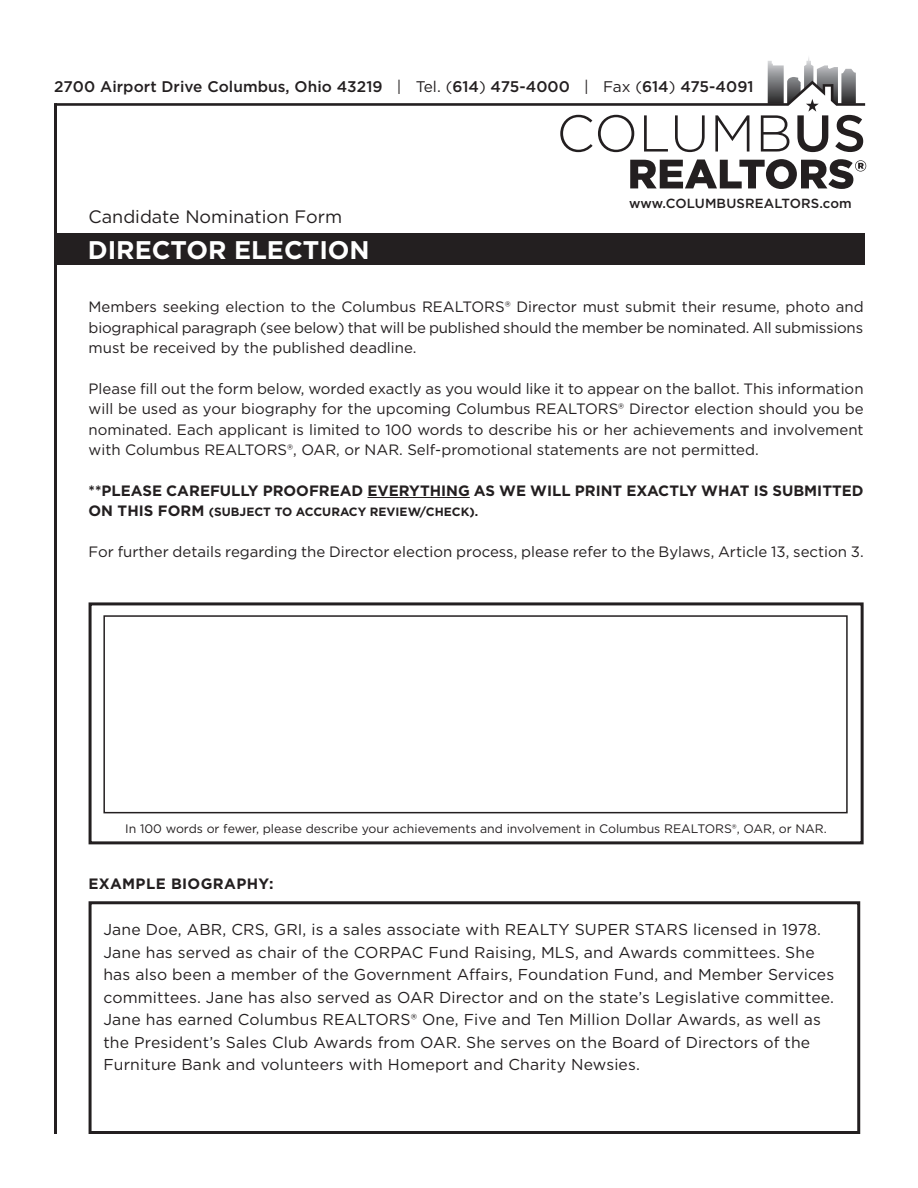
<style>
.page{position:relative;width:918px;height:1188px;background:#fff}
.page>*{position:absolute;margin:0;border:0;box-sizing:border-box;transform-origin:0 0}
.t1{font:700 25.5px "Gotham";color:#fff}
.t2{font:18px "Gotham";color:#231f20}
.t3{font:15.75px/22.5px "Gotham";letter-spacing:.01em;color:#231f20}
._2{font:500 15.45px "Gotham";letter-spacing:.005em;color:#231f20}
.t4{font:15px/20.4px "Gotham";color:#231f20;text-align:justify}
.t5{font:700 15px "Gotham";color:#231f20}
.t6{font:700 15px "Gotham";letter-spacing:.025em;color:#231f20}
._2-2{font:500 13.2px "Gotham";letter-spacing:.01em;color:#231f20}
.t7{font:12.3px "Gotham";color:#231f20}
.t8{font:700 12px "Gotham";color:#231f20}
.s1{font-weight:400}
.s2{font-size:15px}
</style>
<div class="page">
<hr style="left:367px;top:497px;width:103px;height:1px;background:#231f20">
<div style="left:54px;top:233px;width:811px;height:31px;background:#231f20"></div>
<svg style="left:57px;top:57px;width:808px;height:95px"></svg>
<svg style="left:630px;top:159px;width:236px;height:30px"></svg>
<hr style="left:54px;top:103px;width:3px;height:1031px;background:#231f20">
<div style="left:89px;top:602px;width:775px;height:242px;border:3px solid #231f20"></div>
<div style="left:89px;top:901px;width:771px;height:233px;border:3px solid #231f20"></div>
<div style="left:103px;top:615px;width:745px;height:198px;border:2px solid #231f20"></div>
<p class="_2" style="left:54px;top:77px;width:701px">2700 Airport Drive Columbus, Ohio 43219 <span class="s1">| Tel. (</span>614<span class="s1">)</span> 475-4000 <span class="s1">| Fax (</span>614<span class="s1">)</span> 475-4091</p>
<p class="t2" style="left:89px;top:205px;width:255px">Candidate Nomination Form</p>
<p class="t1" style="left:88px;top:233px;width:284px">DIRECTOR ELECTION</p>
<p class="_2-2" style="left:629px;top:195px;width:224px">www.COLUMBUSREALTORS.com</p>
<p class="t4" style="left:89px;top:297px;width:777px">Members seeking election to the Columbus REALTORS® Director must submit their resume, photo and biographical paragraph (see below) that will be published should the member be nominated. All submissions must be received by the published deadline.</p>
<p class="t4" style="left:89px;top:378px;width:777px">Please fill out the form below, worded exactly as you would like it to appear on the ballot. This information will be used as your biography for the upcoming Columbus REALTORS® Director election should you be nominated. Each applicant is limited to 100 words to describe his or her achievements and involvement with Columbus REALTORS®, OAR, or NAR. Self-promotional statements are not permitted.</p>
<p class="t5" style="left:89px;top:481px;width:777px">**PLEASE CAREFULLY PROOFREAD EVERYTHING AS WE WILL PRINT EXACTLY WHAT IS SUBMITTED</p>
<p class="t8" style="left:89px;top:504px;width:391px"><span class="s2">ON THIS FORM</span> (SUBJECT TO ACCURACY REVIEW/CHECK).</p>
<p class="t4" style="left:89px;top:541px;width:777px">For further details regarding the Director election process, please refer to the Bylaws, Article 13, section 3.</p>
<p class="t7" style="left:125px;top:821px;width:703px">In 100 words or fewer, please describe your achievements and involvement in Columbus REALTORS®, OAR, or NAR.</p>
<p class="t6" style="left:89px;top:874px;width:186px">EXAMPLE BIOGRAPHY:</p>
<p class="t3" style="left:103px;top:918px;width:732px">Jane Doe, ABR, CRS, GRI, is a sales associate with REALTY SUPER STARS licensed in 1978.<br>Jane has served as chair of the CORPAC Fund Raising, MLS, and Awards committees. She has also been a member of the Government Affairs, Foundation Fund, and Member Services committees. Jane has also served as OAR Director and on the state’s Legislative committee.<br>Jane has earned Columbus REALTORS® One, Five and Ten Million Dollar Awards, as well as the President’s Sales Club Awards from OAR. She serves on the Board of Directors of the Furniture Bank and volunteers with Homeport and Charity Newsies.</p>
</div>
